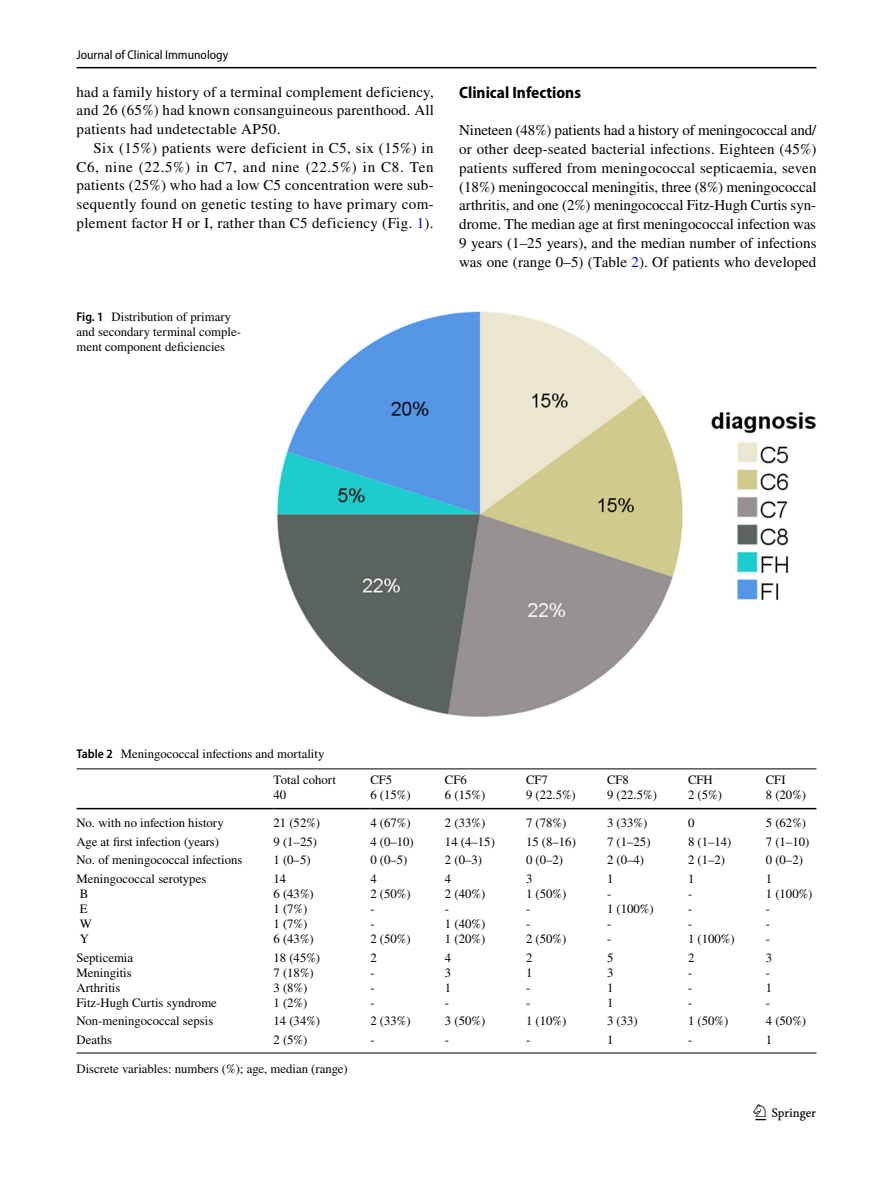
<style>
.page{position:relative;width:893px;height:1187px;background:#fff}
.page>*{position:absolute;margin:0;border:0;box-sizing:border-box;transform-origin:0 0}
.t1{font:22.5px "Springnew Regular 3";color:#000}
.t2{font:700 semi-condensed 16.5px "Myriad Pro";color:#000}
.t3{font:15px/18.8px "STIX";letter-spacing:.025em;color:#000;text-align:justify}
.t4{font:12.75px/15px "STIX";color:#000}
.t5{font:semi-condensed 12.75px "Myriad Pro";color:#000}
.s1{color:#00f}
.s2{font-family:"Myriad Pro";font-weight:600;font-stretch:semi-condensed}
</style>
<div class="page">
<hr style="left:77px;top:67px;width:739px;height:1px;background:#000">
<img style="left:276px;top:311px;width:540px;height:406px">
<hr style="left:77px;top:768px;width:196px;height:1px;background:#000">
<hr style="left:77px;top:807px;width:196px;height:2px;background:#000">
<hr style="left:273px;top:768px;width:97px;height:1px;background:#000">
<hr style="left:273px;top:807px;width:97px;height:2px;background:#000">
<hr style="left:370px;top:768px;width:75px;height:1px;background:#000">
<hr style="left:370px;top:807px;width:75px;height:2px;background:#000">
<hr style="left:445px;top:768px;width:81px;height:1px;background:#000">
<hr style="left:445px;top:807px;width:81px;height:2px;background:#000">
<hr style="left:526px;top:768px;width:81px;height:1px;background:#000">
<hr style="left:526px;top:807px;width:81px;height:2px;background:#000">
<hr style="left:607px;top:768px;width:81px;height:1px;background:#000">
<hr style="left:607px;top:807px;width:81px;height:2px;background:#000">
<hr style="left:688px;top:768px;width:78px;height:1px;background:#000">
<hr style="left:688px;top:807px;width:78px;height:2px;background:#000">
<hr style="left:766px;top:768px;width:50px;height:1px;background:#000">
<hr style="left:766px;top:807px;width:50px;height:2px;background:#000">
<hr style="left:77px;top:1052px;width:196px;height:1px;background:#000">
<hr style="left:273px;top:1052px;width:97px;height:1px;background:#000">
<hr style="left:370px;top:1052px;width:75px;height:1px;background:#000">
<hr style="left:445px;top:1052px;width:81px;height:1px;background:#000">
<hr style="left:526px;top:1052px;width:81px;height:1px;background:#000">
<hr style="left:607px;top:1052px;width:81px;height:1px;background:#000">
<hr style="left:688px;top:1052px;width:78px;height:1px;background:#000">
<hr style="left:766px;top:1052px;width:50px;height:1px;background:#000">
<p class="t5" style="left:77px;top:48px;width:153px">Journal of Clinical Immunology</p>
<p class="t3" style="left:77px;top:83px;width:359px">had a family history of a terminal complement deficiency, and 26 (65%) had known consanguineous parenthood. All patients had undetectable AP50.</p>
<p class="t3" style="left:77px;top:139px;width:359px;text-indent:17px">Six (15%) patients were deficient in C5, six (15%) in C6, nine (22.5%) in C7, and nine (22.5%) in C8. Ten patients (25%) who had a low C5 concentration were sub&shy;sequently found on genetic testing to have primary com&shy;plement factor H or I, rather than C5 deficiency (Fig. <span class="s1">1</span>).</p>
<p class="t4" style="left:77px;top:310px;width:166px"><span class="s2">Fig. 1</span> Distribution of primary and secondary terminal comple&shy;ment component deficiencies</p>
<p class="t2" style="left:459px;top:83px;width:123px">Clinical Infections</p>
<p class="t3" style="left:459px;top:122px;width:359px">Nineteen (48%) patients had a history of meningococcal and/ or other deep-seated bacterial infections. Eighteen (45%) patients suffered from meningococcal septicaemia, seven (18%) meningococcal meningitis, three (8%) meningococcal arthritis, and one (2%) meningococcal Fitz-Hugh Curtis syn&shy;drome. The median age at first meningococcal infection was 9 years (1–25 years), and the median number of infections was one (range 0–5) (Table <span class="s1">2</span>). Of patients who developed</p>
<p class="t4" style="left:77px;top:747px;width:249px"><span class="s2">Table 2</span> Meningococcal infections and mortality</p>
<p class="t4" style="left:273px;top:772px;width:64px">Total cohort<br>40</p>
<p class="t4" style="left:370px;top:772px;width:42px">CF5<br>6 (15%)</p>
<p class="t4" style="left:445px;top:772px;width:42px">CF6<br>6 (15%)</p>
<p class="t4" style="left:526px;top:772px;width:51px">CF7<br>9 (22.5%)</p>
<p class="t4" style="left:607px;top:772px;width:51px">CF8<br>9 (22.5%)</p>
<p class="t4" style="left:688px;top:772px;width:35px">CFH<br>2 (5%)</p>
<p class="t4" style="left:766px;top:772px;width:42px">CFI<br>8 (20%)</p>
<p class="t4" style="left:77px;top:816px;width:149px">No. with no infection history</p>
<p class="t4" style="left:273px;top:816px;width:48px">21 (52%)</p>
<p class="t4" style="left:370px;top:816px;width:42px">4 (67%)</p>
<p class="t4" style="left:445px;top:816px;width:42px">2 (33%)</p>
<p class="t4" style="left:526px;top:816px;width:42px">7 (78%)</p>
<p class="t4" style="left:607px;top:816px;width:42px">3 (33%)</p>
<p class="t4" style="left:688px;top:816px;width:8px">0</p>
<p class="t4" style="left:766px;top:816px;width:42px">5 (62%)</p>
<p class="t4" style="left:77px;top:834px;width:144px">Age at first infection (years)</p>
<p class="t4" style="left:273px;top:834px;width:45px">9 (1–25)</p>
<p class="t4" style="left:370px;top:834px;width:45px">4 (0–10)</p>
<p class="t4" style="left:445px;top:834px;width:51px">14 (4–15)</p>
<p class="t4" style="left:526px;top:834px;width:51px">15 (8–16)</p>
<p class="t4" style="left:607px;top:834px;width:45px">7 (1–25)</p>
<p class="t4" style="left:688px;top:834px;width:45px">8 (1–14)</p>
<p class="t4" style="left:766px;top:834px;width:45px">7 (1–10)</p>
<p class="t4" style="left:77px;top:853px;width:167px">No. of meningococcal infections</p>
<p class="t4" style="left:273px;top:853px;width:39px">1 (0–5)</p>
<p class="t4" style="left:370px;top:853px;width:39px">0 (0–5)</p>
<p class="t4" style="left:445px;top:853px;width:39px">2 (0–3)</p>
<p class="t4" style="left:526px;top:853px;width:39px">0 (0–2)</p>
<p class="t4" style="left:607px;top:853px;width:39px">2 (0–4)</p>
<p class="t4" style="left:688px;top:853px;width:39px">2 (1–2)</p>
<p class="t4" style="left:766px;top:853px;width:39px">0 (0–2)</p>
<p class="t4" style="left:77px;top:872px;width:131px">Meningococcal serotypes<br>B<br>E<br>W<br>Y</p>
<p class="t4" style="left:273px;top:872px;width:42px">14<br>6 (43%)<br>1 (7%)<br>1 (7%)<br>6 (43%)</p>
<p class="t4" style="left:370px;top:872px;width:42px">4<br>2 (50%) -<br>-<br>2 (50%)</p>
<p class="t4" style="left:445px;top:872px;width:42px">4<br>2 (40%) -<br>1 (40%)<br>1 (20%)</p>
<p class="t4" style="left:526px;top:872px;width:42px">3<br>1 (50%) -<br>-<br>2 (50%)</p>
<p class="t4" style="left:607px;top:872px;width:48px">1<br>-<br>1 (100%) -<br>-</p>
<p class="t4" style="left:688px;top:872px;width:48px">1<br>-<br>-<br>-<br>1 (100%)</p>
<p class="t4" style="left:766px;top:872px;width:48px">1<br>1 (100%) -<br>-<br>-</p>
<p class="t4" style="left:77px;top:950px;width:142px">Septicemia<br>Meningitis<br>Arthritis<br>Fitz-Hugh Curtis syndrome</p>
<p class="t4" style="left:273px;top:950px;width:48px">18 (45%)<br>7 (18%)<br>3 (8%)<br>1 (2%)</p>
<p class="t4" style="left:370px;top:950px;width:8px">2 - - -</p>
<p class="t4" style="left:445px;top:950px;width:8px;text-align:justify">4<br>3<br>1 -</p>
<p class="t4" style="left:526px;top:950px;width:8px">2<br>1 - -</p>
<p class="t4" style="left:607px;top:950px;width:8px;text-align:justify">5<br>3<br>1<br>1</p>
<p class="t4" style="left:688px;top:950px;width:8px">2 - - -</p>
<p class="t4" style="left:766px;top:950px;width:8px">3 -<br>1 -</p>
<p class="t4" style="left:77px;top:1014px;width:138px">Non-meningococcal sepsis</p>
<p class="t4" style="left:273px;top:1014px;width:48px">14 (34%)</p>
<p class="t4" style="left:370px;top:1014px;width:42px">2 (33%)</p>
<p class="t4" style="left:445px;top:1014px;width:42px">3 (50%)</p>
<p class="t4" style="left:526px;top:1014px;width:42px">1 (10%)</p>
<p class="t4" style="left:607px;top:1014px;width:32px">3 (33)</p>
<p class="t4" style="left:688px;top:1014px;width:42px">1 (50%)</p>
<p class="t4" style="left:766px;top:1014px;width:42px">4 (50%)</p>
<p class="t4" style="left:77px;top:1033px;width:37px">Deaths</p>
<p class="t4" style="left:273px;top:1033px;width:35px">2 (5%)</p>
<p class="t4" style="left:370px;top:1033px;width:6px">-</p>
<p class="t4" style="left:445px;top:1033px;width:6px">-</p>
<p class="t4" style="left:526px;top:1033px;width:6px">-</p>
<p class="t4" style="left:607px;top:1033px;width:8px">1</p>
<p class="t4" style="left:688px;top:1033px;width:6px">-</p>
<p class="t4" style="left:766px;top:1033px;width:8px">1</p>
<p class="t4" style="left:77px;top:1062px;width:273px">Discrete variables: numbers (%); age, median (range)</p>
<h1 class="t1" style="left:755px;top:1104px;width:62px">1 3</h1>
</div>
